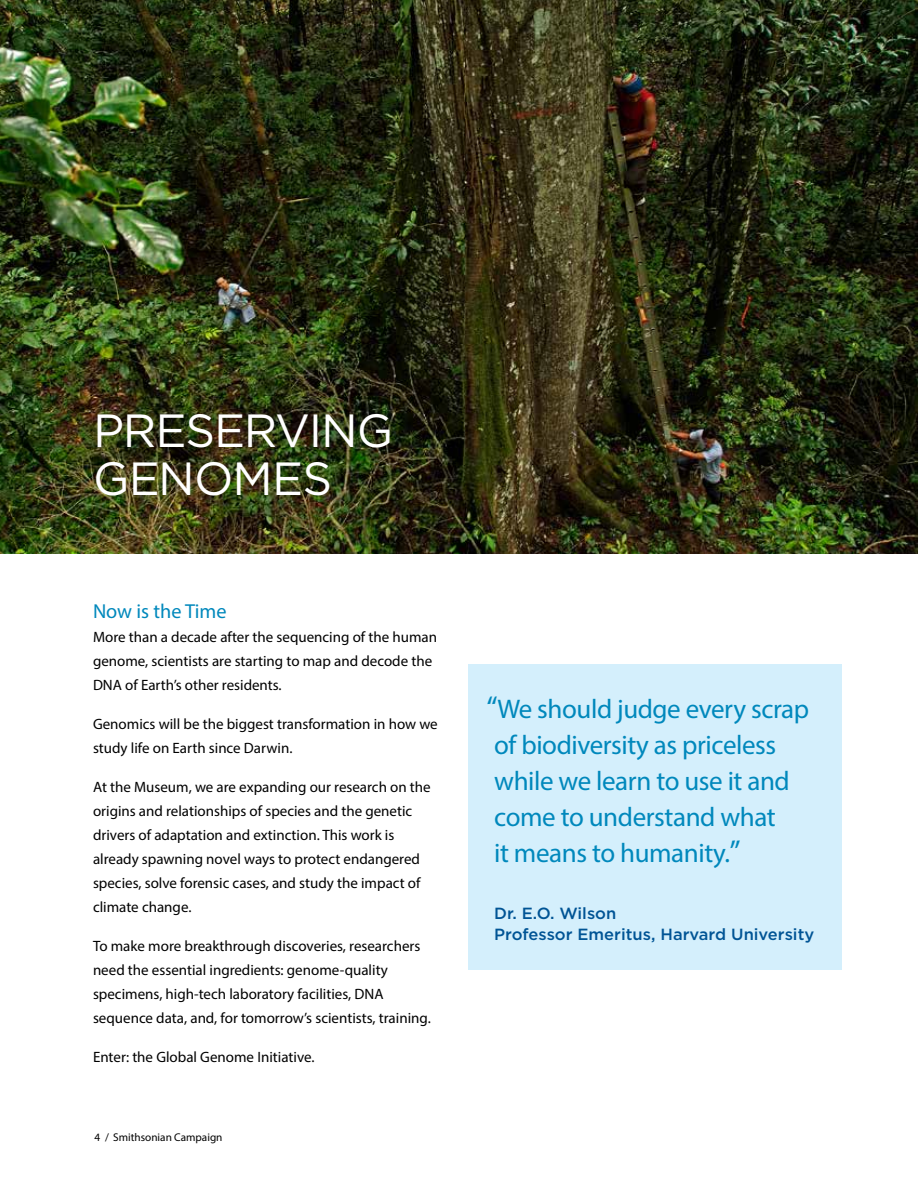
<style>
.page{position:relative;width:918px;height:1188px;background:#fff}
.page>*{position:absolute;margin:0;border:0;box-sizing:border-box;transform-origin:0 0}
.t1{font:46.5px/48px "Gotham";letter-spacing:-.03em;color:#fff}
.t2{font:27px/36px "Myriad Pro";letter-spacing:-.015em;color:#0088bc}
.t3{font:20.25px "Myriad Pro";color:#0088bc}
.t4{font:500 16.2px/21px "Gotham";color:#005495}
.t5{font:15px/24px "Myriad Pro";color:#000}
.t6{font:11.25px "Myriad Pro";color:#000}
.s1{font-size:31.5px}
</style>
<div class="page">
<img style="left:0;top:0;width:918px;height:554px">
<div style="left:468px;top:664px;width:374px;height:306px;background:#d4effc"></div>
<h1 class="t1" style="left:93px;top:406px;width:302px">PRESERVING<br>GEN</h1>
<h1 class="t1" style="left:93px;top:406px;width:250px">PROJECT<br>INITATIVES</h1>
<h1 class="t1" style="left:194px;top:454px;width:106px">OMES</h1>
<h3 class="t3" style="left:93px;top:598px;width:135px">Now is the Time</h3>
<p class="t5" style="left:93px;top:625px;width:346px">More than a decade after the sequencing of the human genome, scientists are starting to map and decode the<br>DNA of Earth’s other residents.</p>
<p class="t5" style="left:93px;top:712px;width:346px">Genomics will be the biggest transformation in how we study life on Earth since Darwin.</p>
<p class="t5" style="left:93px;top:775px;width:339px">At the Museum, we are expanding our research on the origins and relationships of species and the genetic drivers of adaptation and extinction. This work is already spawning novel ways to protect endangered species, solve forensic cases, and study the impact of climate change.</p>
<p class="t5" style="left:93px;top:934px;width:339px">To make more breakthrough discoveries, researchers need the essential ingredients: genome-quality specimens, high-tech laboratory facilities, DNA sequence data, and, for tomorrow’s scientists, training.</p>
<p class="t5" style="left:93px;top:1045px;width:223px">Enter: the Global Genome Initiative.</p>
<p class="t6" style="left:94px;top:1130px;width:129px">4 / Smithsonian Campaign</p>
<h2 class="t2" style="left:487px;top:690px;width:324px"><span class="s1">“</span>We should judge every scrap of biodiversity as priceless while we learn to use it and come to understand what<br>it means to humanity.<span class="s1">”</span></h2>
<p class="t4" style="left:494px;top:903px;width:322px">Dr. E.O. Wilson<br>Professor Emeritus, Harvard University</p>
</div>
